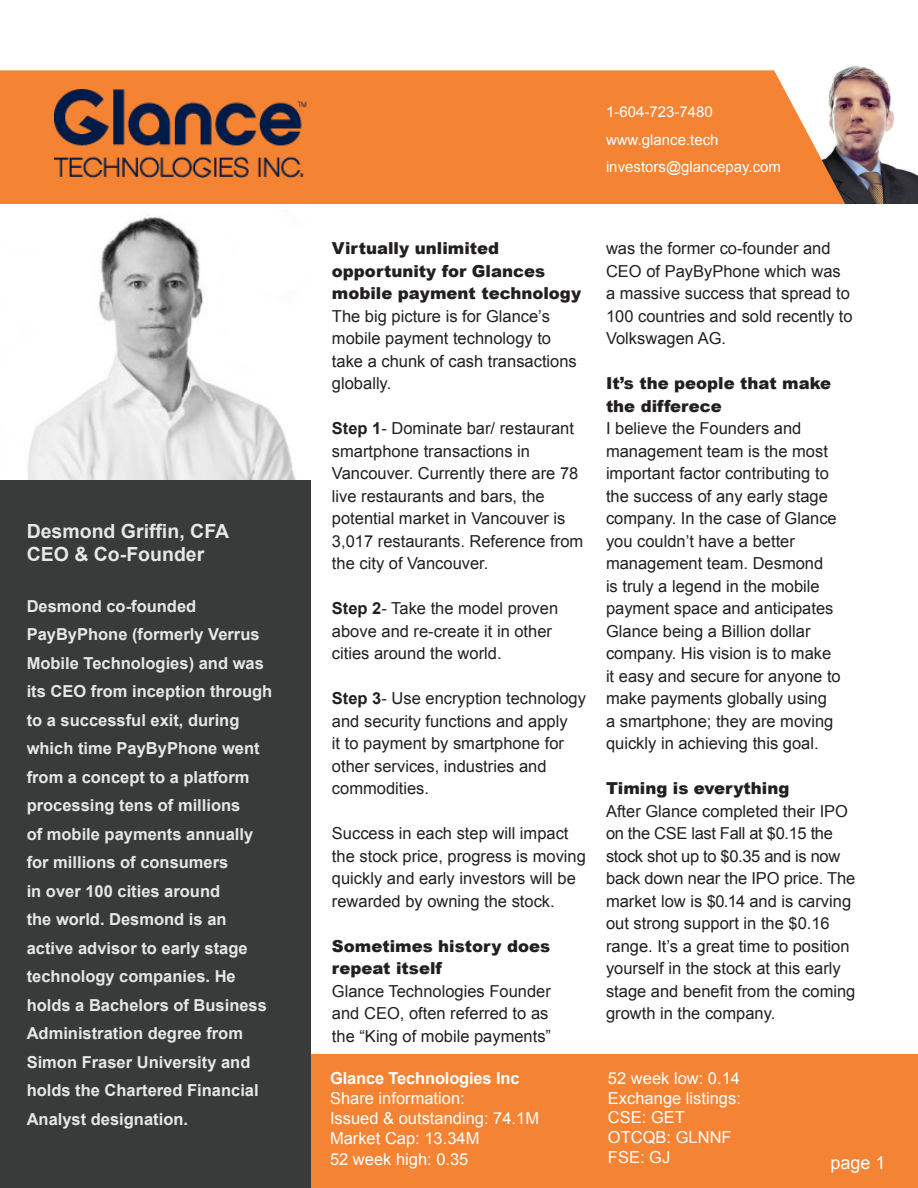
<style>
.page{position:relative;width:918px;height:1188px;background:#fff}
.page>*{position:absolute;margin:0;border:0;box-sizing:border-box;transform-origin:0 0}
.t1{font:700 19.5px "Arial";color:#e6e7e9}
.t2{font:18px "Arial";color:#fff}
.t3{font:16.5px/22.5px "Arial";color:#231f20}
.t4{font:700 16.5px/28.5px "Arial";color:#e6e7e9}
.t5{font:900 16.5px/22.5px "Arial";color:#231f20}
.t6{font:16.5px "Arial";color:#fff}
.t7{font:700 16.5px "Arial";letter-spacing:-.01em;color:#fff}
.t8{font:15px "Arial";color:#fff}
.s1{font-weight:700}
</style>
<div class="page">
<img style="left:843px;top:65px;width:75px;height:139px">
<div style="left:0;top:1055px;width:918px;height:133px;background:#f48334"></div>
<div style="left:0;top:70px;width:845px;height:134px;background:#f48334"></div>
<div style="left:0;top:242px;width:311px;height:946px;background:#393a3a"></div>
<img style="left:0;top:214px;width:311px;height:266px">
<img style="left:55px;top:90px;width:252px;height:88px">
<p class="t1" style="left:27px;top:518px;width:204px">Desmond Griffin, CFA</p>
<p class="t1" style="left:27px;top:541px;width:179px">CEO &amp; Co-Founder</p>
<p class="t4" style="left:27px;top:592px;width:247px">Desmond co-founded<br>PayByPhone (formerly Verrus<br>Mobile Technologies) and was its CEO from inception through to a successful exit, during which time PayByPhone went from a concept to a platform processing tens of millions<br>of mobile payments annually for millions of consumers<br>in over 100 cities around<br>the world. Desmond is an active advisor to early stage technology companies. He holds a Bachelors of Business<br>Administration degree from<br>Simon Fraser University and holds the Chartered Financial<br>Analyst designation.</p>
<p class="t8" style="left:606px;top:102px;width:108px">1-604-723-7480</p>
<p class="t8" style="left:606px;top:129px;width:114px">www.glance.tech</p>
<p class="t8" style="left:606px;top:157px;width:177px">investors@glancepay.com</p>
<p class="t5" style="left:332px;top:237px;width:251px">Virtually unlimited opportunity for Glances mobile payment technology</p>
<p class="t3" style="left:332px;top:305px;width:246px">The big picture is for Glance’s mobile payment technology to take a chunk of cash transactions globally.</p>
<p class="t3" style="left:332px;top:417px;width:248px"><span class="s1">Step 1</span>- Dominate bar/ restaurant smartphone transactions in<br>Vancouver. Currently there are 78 live restaurants and bars, the</p>
<p class="t3" style="left:332px;top:507px;width:235px">potential market in Vancouver is</p>
<p class="t3" style="left:332px;top:530px;width:253px">3,017 restaurants. Reference from</p>
<p class="t3" style="left:332px;top:552px;width:158px">the city of Vancouver.</p>
<p class="t3" style="left:332px;top:597px;width:228px"><span class="s1">Step 2</span>- Take the model proven above and re-create it in other cities around the world.</p>
<p class="t3" style="left:332px;top:687px;width:256px"><span class="s1">Step 3</span>- Use encryption technology and security functions and apply<br>it to payment by smartphone for other services, industries and commodities.</p>
<p class="t3" style="left:332px;top:822px;width:256px">Success in each step will impact the stock price, progress is moving quickly and early investors will be rewarded by owning the stock.</p>
<p class="t5" style="left:332px;top:934px;width:220px">Sometimes history does repeat itself</p>
<p class="t3" style="left:332px;top:980px;width:221px">Glance Technologies Founder and CEO, often referred to as the “King of mobile payments”</p>
<p class="t7" style="left:330px;top:1067px;width:191px">Glance Technologies Inc</p>
<p class="t6" style="left:330px;top:1087px;width:136px">Share information:</p>
<p class="t6" style="left:330px;top:1107px;width:211px">Issued &amp; outstanding: 74.1M</p>
<p class="t6" style="left:330px;top:1127px;width:151px">Market Cap: 13.34M</p>
<p class="t6" style="left:330px;top:1149px;width:140px">52 week high: 0.35</p>
<p class="t3" style="left:606px;top:238px;width:248px">was the former co-founder and<br>CEO of PayByPhone which was a massive success that spread to<br>100 countries and sold recently to<br>Volkswagen AG.</p>
<p class="t5" style="left:606px;top:372px;width:227px">It’s the people that make the differece</p>
<p class="t3" style="left:606px;top:418px;width:236px">I believe the Founders and management team is the most important factor contributing to the success of any early stage company. In the case of Glance you couldn’t have a better management team. Desmond<br>is truly a legend in the mobile payment space and anticipates<br>Glance being a Billion dollar company. His vision is to make it easy and secure for anyone to make payments globally using<br>a smartphone; they are moving quickly in achieving this goal.</p>
<p class="t5" style="left:606px;top:777px;width:185px">Timing is everything</p>
<p class="t3" style="left:606px;top:800px;width:251px">After Glance completed their IPO on the CSE last Fall at $0.15 the stock shot up to $0.35 and is now back down near the IPO price. The market low is $0.14 and is carving out strong support in the $0.16 range. It’s a great time to position yourself in the stock at this early stage and benefit from the coming growth in the company.</p>
<p class="t6" style="left:608px;top:1067px;width:134px">52 week low: 0.14</p>
<p class="t6" style="left:608px;top:1087px;width:134px">Exchange listings:</p>
<p class="t6" style="left:608px;top:1107px;width:79px">CSE: GET</p>
<p class="t6" style="left:608px;top:1127px;width:125px">OTCQB: GLNNF</p>
<p class="t6" style="left:608px;top:1146px;width:64px">FSE: GJ</p>
<p class="t2" style="left:830px;top:1151px;width:57px">page 1</p>
</div>
